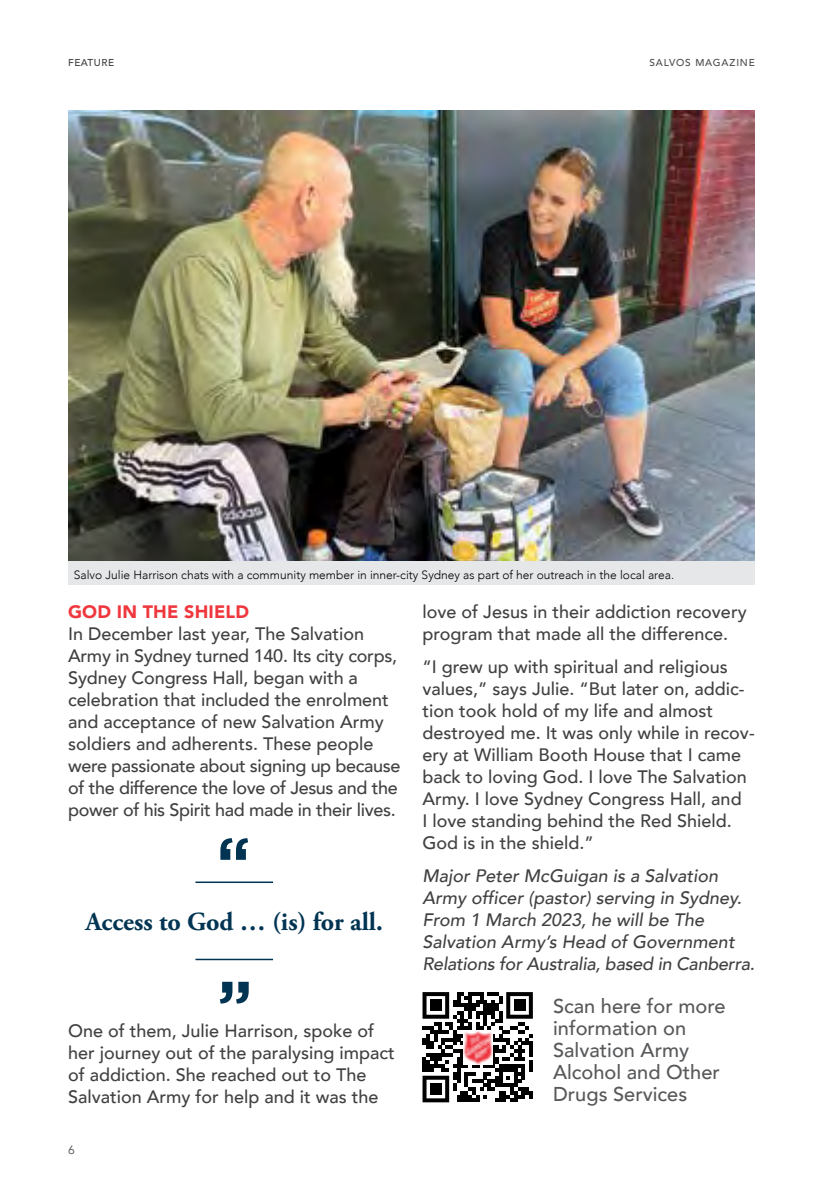
<style>
.page{position:relative;width:840px;height:1191px;background:#fff}
.page>*{position:absolute;margin:0;border:0;box-sizing:border-box;transform-origin:0 0}
.t1{font:700 26px "Adobe Garamond Pro";color:#003452}
.t2{font:500 20px/22px "Avenir";color:#58595b}
.t3{font:500 18px/22px "Avenir";color:#414042}
.t4{font:italic 500 18px/22px "Avenir";color:#414042}
.t5{font:900 18px "Avenir";letter-spacing:.01em;color:#ef373e}
.t6{font:300 12px "Avenir";color:#000}
.t7{font:12px "Avenir";color:#4d4d4f}
.t8{font:500 10px "Avenir";letter-spacing:.08em;color:#4d4d4f}
.t9{font:500 10px "Avenir";letter-spacing:.05em;color:#414042}
</style>
<div class="page">
<svg style="left:422px;top:992px;width:110px;height:110px"></svg>
<div style="left:430px;top:999px;width:11px;height:12px;background:#000"></div>
<div style="left:513px;top:999px;width:12px;height:12px;background:#000"></div>
<div style="left:430px;top:1083px;width:11px;height:11px;background:#000"></div>
<img style="left:463px;top:1030px;width:29px;height:34px">
<img style="left:68px;top:110px;width:686px;height:451px">
<svg style="left:220px;top:981px;width:28px;height:22px"></svg>
<hr style="left:195px;top:958px;width:78px;height:2px;background:#003452">
<hr style="left:195px;top:881px;width:78px;height:2px;background:#003452">
<svg style="left:220px;top:838px;width:28px;height:22px"></svg>
<div style="left:68px;top:561px;width:686px;height:23px;background:#e6e7e8"></div>
<p class="t9" style="left:68px;top:54px;width:47px">FEATURE</p>
<p class="t8" style="left:649px;top:54px;width:107px">SALVOS MAGAZINE</p>
<p class="t6" style="left:74px;top:567px;width:601px">Salvo Julie Harrison chats with a community member in inner-city Sydney as part of her outreach in the local area.</p>
<p class="t5" style="left:68px;top:596px;width:182px">GOD IN THE SHIELD</p>
<p class="t3" style="left:68px;top:621px;width:333px">In December last year, The Salvation Army in Sydney turned 140. Its city corps, Sydney Congress Hall, began with a celebration that included the enrolment and acceptance of new Salvation Army soldiers and adherents. These people were passionate about signing up because of the difference the love of Jesus and the power of his Spirit had made in their lives.</p>
<h1 class="t1" style="left:85px;top:907px;width:299px">Access to God … (is) for all.</h1>
<p class="t3" style="left:68px;top:1018px;width:328px">One of them, Julie Harrison, spoke of her journey out of the paralysing impact of addiction. She reached out to The Salvation Army for help and it was the</p>
<p class="t7" style="left:68px;top:1142px;width:8px">6</p>
<p class="t3" style="left:422px;top:599px;width:325px">love of Jesus in their addiction recovery program that made all the difference.</p>
<p class="t3" style="left:422px;top:654px;width:333px">“I grew up with spiritual and religious values,” says Julie. “But later on, addic&shy;tion took hold of my life and almost destroyed me. It was only while in recov&shy;ery at William Booth House that I came back to loving God. I love The Salvation Army. I love Sydney Congress Hall, and<br>I love standing behind the Red Shield.<br>God is in the shield.”</p>
<p class="t4" style="left:422px;top:865px;width:333px">Major Peter McGuigan is a Salvation Army officer (pastor) serving in Sydney.<br>From 1 March 2023, he will be The Salvation Army’s Head of Government Relations for Australia, based in Canberra.</p>
<p class="t2" style="left:552px;top:994px;width:174px">Scan here for more information on<br>Salvation Army<br>Alcohol and Other<br>Drugs Services</p>
</div>
